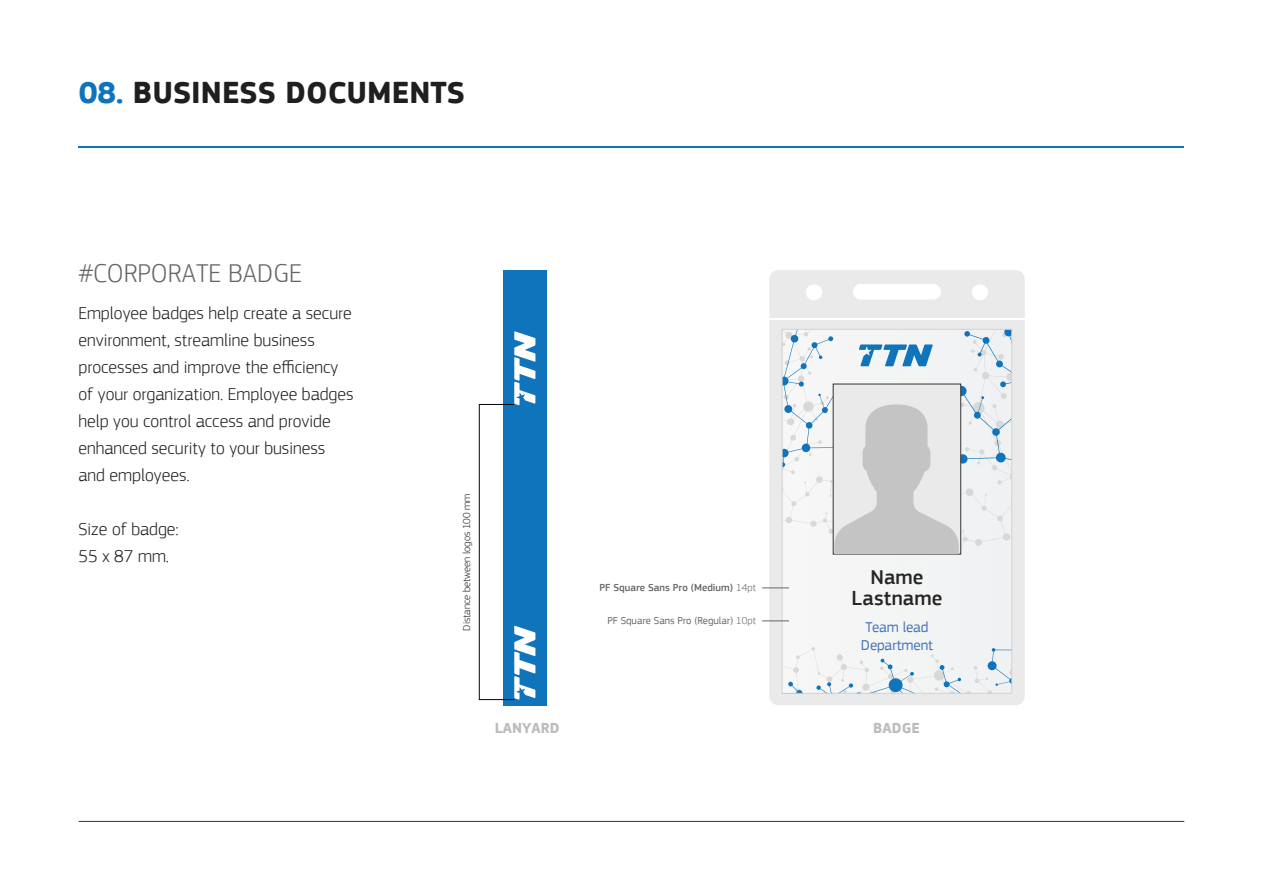
<style>
.page{position:relative;width:1263px;height:893px;background:#fff}
.page>*{position:absolute;margin:0;border:0;box-sizing:border-box;transform-origin:0 0}
.t1{font:700 31.5px "PF Square Sans Pro";color:#1f1e20}
.t2{font:300 27px "PF Square Sans Pro";color:#656667}
.t3{font:500 21px/21px "PF Square Sans Pro";letter-spacing:.005em;color:#262424;text-align:center}
.t4{font:300 18px/27px "PF Square Sans Pro";color:#231f20}
.t5{font:15px/18px "PF Square Sans Pro";letter-spacing:-.01em;color:#4675b9;text-align:center}
.t6{font:700 15px "PF Square Sans Pro";color:#bdbdbd}
.t7{font:10.5px "PF Square Sans Pro";color:#656667}
.t8{font:500 10.5px "PF Square Sans Pro";color:#656667}
.t9{font:300 10.5px "PF Square Sans Pro";color:#231f20}
.s1{color:#1074bc}
.s2{font-weight:300}
</style>
<div class="page">
<div style="left:769px;top:270px;width:256px;height:435px;background:#e9eae9;border-radius:9px"></div>
<hr style="left:79px;top:821px;width:1105px;height:1px;background:#323332">
<hr style="left:79px;top:146px;width:1105px;height:2px;background:#1074bc">
<div style="left:782px;top:329px;width:230px;height:364px;background:#f4f5f5"></div>
<svg style="left:784px;top:647px;width:226px;height:44px"></svg>
<div style="left:853px;top:284px;width:88px;height:16px;background:#fff;border-radius:8px"></div>
<div style="left:806px;top:284px;width:16px;height:16px;background:#fff;border-radius:8px"></div>
<div style="left:972px;top:284px;width:16px;height:16px;background:#fff;border-radius:8px"></div>
<hr style="left:767px;top:318px;width:257px;height:2px;background:#fff">
<svg style="left:782px;top:329px;width:230px;height:239px"></svg>
<div style="left:504px;top:270px;width:43px;height:435px;background:#1074bc"></div>
<svg style="left:514px;top:626px;width:21px;height:74px"></svg>
<svg style="left:514px;top:331px;width:21px;height:74px"></svg>
<div style="left:479px;top:404px;width:35px;height:296px;border:1px solid #050504"></div>
<svg style="left:762px;top:588px;width:27px;height:1px"></svg>
<svg style="left:762px;top:621px;width:27px;height:1px"></svg>
<h1 class="t1" style="left:79px;top:74px;width:388px"><span class="s1">08.</span> BUSINESS DOCUMENTS</h1>
<h2 class="t2" style="left:78px;top:258px;width:225px">#CORPORATE BADGE</h2>
<p class="t4" style="left:78px;top:299px;width:277px">Employee badges help create a secure environment, streamline business processes and improve the efficiency of your organization. Employee badges help you control access and provide enhanced security to your business and employees.</p>
<p class="t4" style="left:78px;top:515px;width:102px">Size of badge:<br>55 x 87 mm.</p>
<p class="t9" style="left:461px;top:631px;width:139px;rotate:-90deg">Distance between logos 100 mm</p>
<p class="t8" style="left:600px;top:581px;width:158px">PF Square Sans Pro (Medium) <span class="s2">14pt</span></p>
<p class="t7" style="left:607px;top:614px;width:150px">PF Square Sans Pro (Regular) <span class="s2">10pt</span></p>
<p class="t3" style="left:851px;top:567px;width:92px">Name<br>Lastname</p>
<p class="t5" style="left:861px;top:618px;width:74px">Team lead<br>Department</p>
<p class="t6" style="left:495px;top:719px;width:66px">LANYARD</p>
<p class="t6" style="left:873px;top:719px;width:48px">BADGE</p>
</div>
